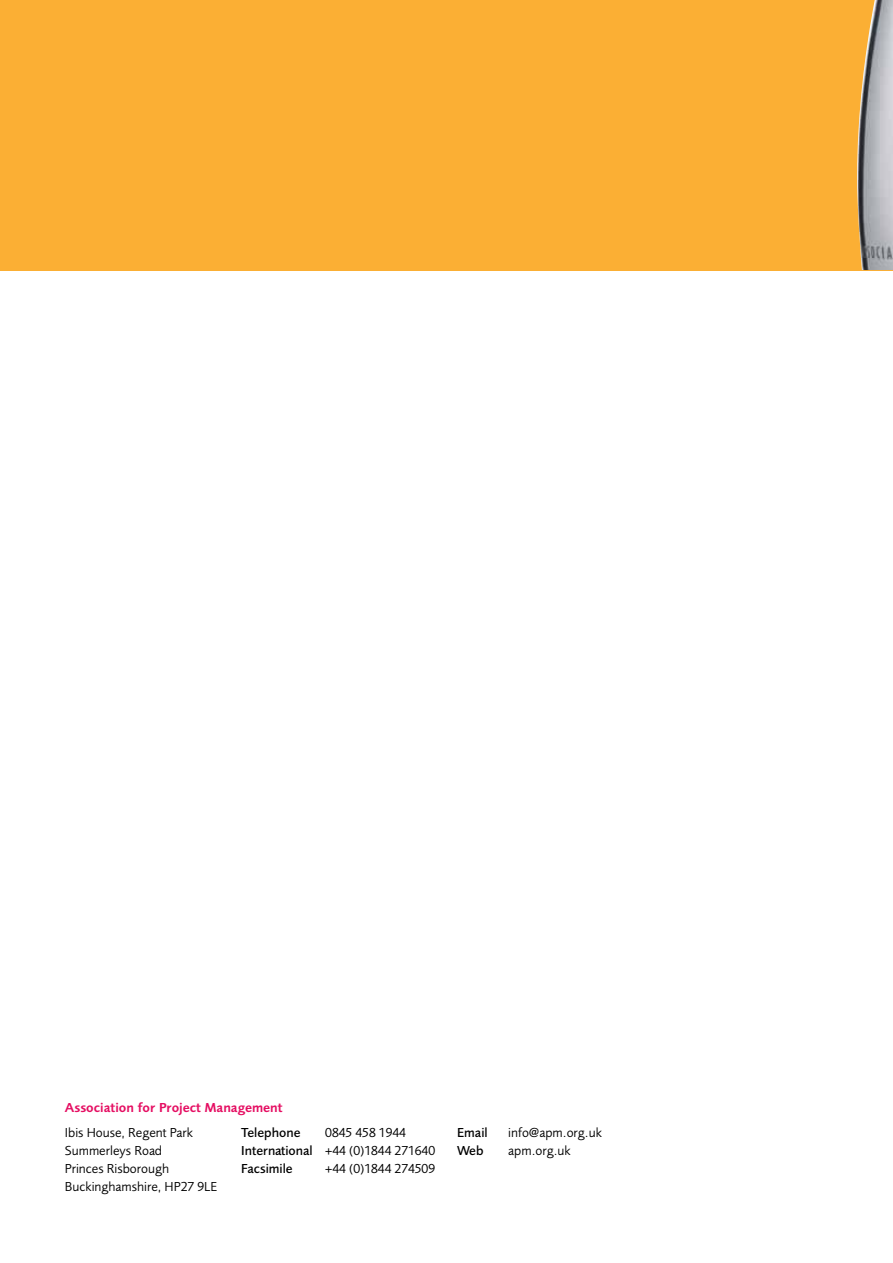
<style>
.page{position:relative;width:893px;height:1263px;background:#fff}
.page>*{position:absolute;margin:0;border:0;box-sizing:border-box;transform-origin:0 0}
.t1{font:13.5px/18px "Foundry Sans";color:#000}
.t2{font:600 13.5px "Foundry Sans";color:#e50e62}
.t3{font:500 13.5px "Foundry Sans";color:#000}
.s1{font-weight:500}
</style>
<div class="page">
<div style="left:0;top:0;width:893px;height:270px;background:#fbaf34"></div>
<img style="left:857px;top:0;width:36px;height:270px">
<p class="t2" style="left:65px;top:1099px;width:219px">Association for Project Management</p>
<p class="t1" style="left:65px;top:1123px;width:154px">Ibis House, Regent Park<br>Summerleys Road<br>Princes Risborough<br>Buckinghamshire, HP27 9LE</p>
<p class="t3" style="left:457px;top:1124px;width:32px">Email</p>
<p class="t1" style="left:508px;top:1123px;width:95px">info@apm.org.uk</p>
<p class="t3" style="left:241px;top:1124px;width:61px">Telephone</p>
<p class="t1" style="left:241px;top:1123px;width:195px;text-indent:84px">0845 458 1944<br><span class="s1">International</span> +44 (0)1844 271640<br><span class="s1">Facsimile</span></p>
<p class="t3" style="left:457px;top:1142px;width:28px">Web</p>
<p class="t1" style="left:508px;top:1141px;width:64px">apm.org.uk</p>
<p class="t1" style="left:325px;top:1159px;width:111px">+44 (0)1844 274509</p>
</div>
